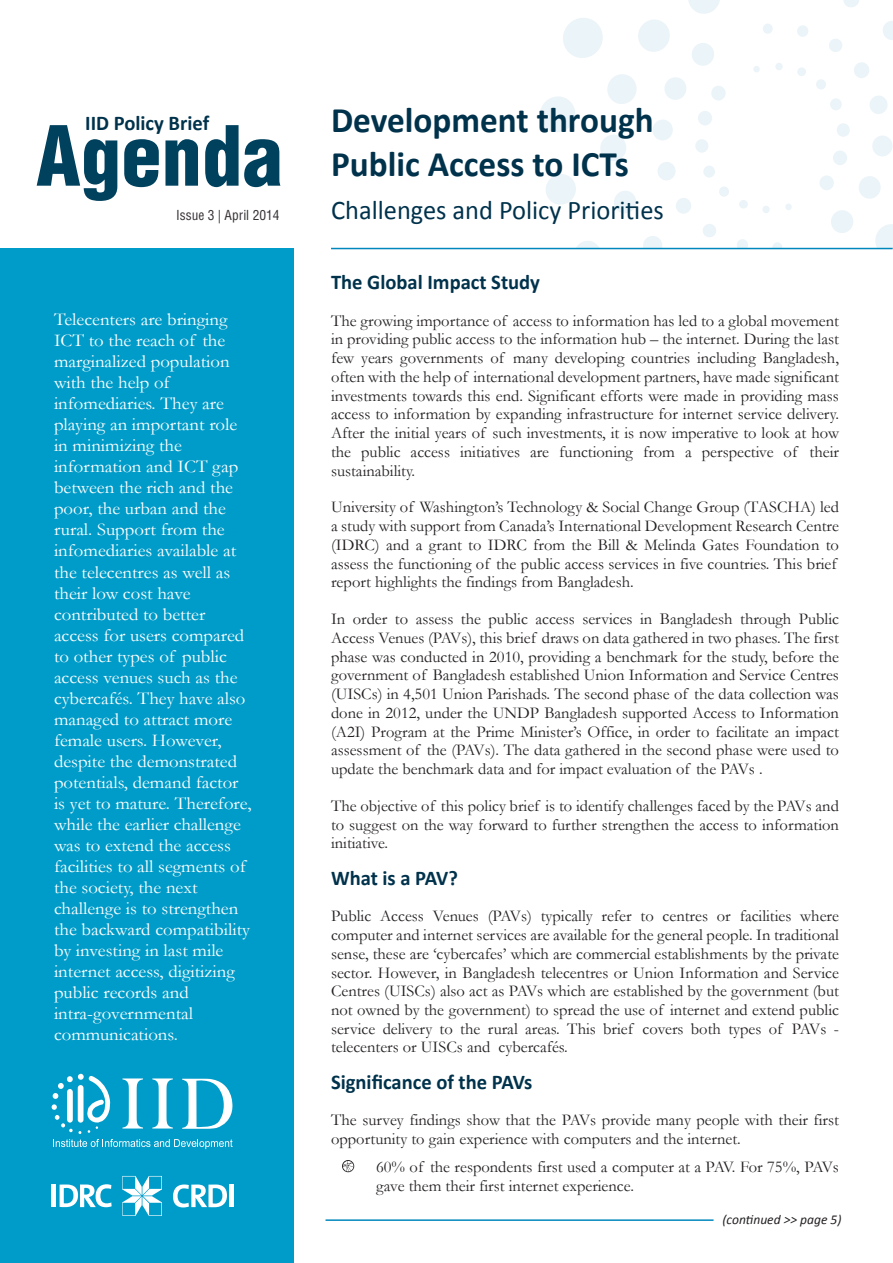
<style>
.page{position:relative;width:893px;height:1263px;background:#fff}
.page>*{position:absolute;margin:0;border:0;box-sizing:border-box;transform-origin:0 0}
.t1{font:900 condensed 80.7px "Helvetica";color:#00415e}
.t2{font:700 36px/43.2px "Calibri";color:#00324c}
.t3{font:27px "Calibri";color:#00324c}
.t4{font:700 21px "Calibri";color:#00324c}
.t5{font:18px/21px "Garamond";color:#fff;scale:1.04 1}
.t6{font:16.5px/18.8px "Garamond";color:#231f20;text-align:justify}
.t7{font:italic 13.5px "Calibri";color:#231f20}
.t8{font:condensed 13.5px "Helvetica";color:#373236}
</style>
<div class="page">
<div style="left:698px;top:111px;width:14px;height:14px;background:#ebf4f8;border-radius:50%"></div>
<div style="left:711px;top:86px;width:15px;height:15px;background:#ebf4f8;border-radius:50%"></div>
<div style="left:703px;top:166px;width:12px;height:12px;background:#ebf4f8;border-radius:50%"></div>
<div style="left:695px;top:139px;width:13px;height:14px;background:#ebf4f8;border-radius:50%"></div>
<div style="left:719px;top:186px;width:10px;height:11px;background:#ebf4f8;border-radius:50%"></div>
<div style="left:739px;top:200px;width:9px;height:9px;background:#ebf4f8;border-radius:50%"></div>
<div style="left:762px;top:206px;width:8px;height:7px;background:#ebf4f8;border-radius:50%"></div>
<div style="left:785px;top:204px;width:7px;height:6px;background:#ebf4f8;border-radius:50%"></div>
<div style="left:833px;top:151px;width:14px;height:14px;background:#ebf4f8;border-radius:50%"></div>
<div style="left:819px;top:175px;width:15px;height:15px;background:#ebf4f8;border-radius:50%"></div>
<div style="left:830px;top:98px;width:12px;height:12px;background:#ebf4f8;border-radius:50%"></div>
<div style="left:837px;top:123px;width:13px;height:14px;background:#ebf4f8;border-radius:50%"></div>
<div style="left:816px;top:79px;width:10px;height:11px;background:#ebf4f8;border-radius:50%"></div>
<div style="left:797px;top:67px;width:9px;height:9px;background:#ebf4f8;border-radius:50%"></div>
<div style="left:775px;top:63px;width:8px;height:7px;background:#ebf4f8;border-radius:50%"></div>
<div style="left:753px;top:66px;width:7px;height:6px;background:#ebf4f8;border-radius:50%"></div>
<svg style="left:540px;top:96px;width:35px;height:36px"></svg>
<svg style="left:563px;top:18px;width:40px;height:40px"></svg>
<svg style="left:546px;top:174px;width:30px;height:31px"></svg>
<svg style="left:575px;top:241px;width:25px;height:7px"></svg>
<svg style="left:638px;top:20px;width:32px;height:32px"></svg>
<svg style="left:688px;top:0;width:32px;height:14px"></svg>
<svg style="left:600px;top:135px;width:26px;height:26px"></svg>
<svg style="left:607px;top:74px;width:30px;height:30px"></svg>
<svg style="left:614px;top:191px;width:22px;height:22px"></svg>
<svg style="left:643px;top:236px;width:21px;height:12px"></svg>
<svg style="left:874px;top:224px;width:19px;height:24px"></svg>
<svg style="left:883px;top:21px;width:10px;height:19px"></svg>
<svg style="left:843px;top:0;width:16px;height:7px"></svg>
<svg style="left:664px;top:77px;width:22px;height:23px"></svg>
<svg style="left:692px;top:43px;width:22px;height:23px"></svg>
<svg style="left:658px;top:162px;width:18px;height:18px"></svg>
<svg style="left:653px;top:120px;width:20px;height:20px"></svg>
<svg style="left:676px;top:198px;width:15px;height:16px"></svg>
<svg style="left:703px;top:224px;width:13px;height:13px"></svg>
<svg style="left:736px;top:239px;width:12px;height:9px"></svg>
<svg style="left:772px;top:242px;width:11px;height:6px"></svg>
<svg style="left:859px;top:176px;width:22px;height:23px"></svg>
<svg style="left:831px;top:210px;width:22px;height:23px"></svg>
<svg style="left:870px;top:96px;width:18px;height:18px"></svg>
<svg style="left:872px;top:136px;width:21px;height:20px"></svg>
<svg style="left:854px;top:62px;width:15px;height:16px"></svg>
<svg style="left:829px;top:39px;width:13px;height:13px"></svg>
<svg style="left:797px;top:25px;width:11px;height:12px"></svg>
<svg style="left:763px;top:24px;width:10px;height:10px"></svg>
<div style="left:0;top:248px;width:293px;height:1015px;background:#009cc9"></div>
<svg style="left:52px;top:1074px;width:181px;height:75px"></svg>
<hr style="left:52px;top:1184px;width:4px;height:23px;background:#fff">
<svg style="left:60px;top:1184px;width:52px;height:23px"></svg>
<svg style="left:173px;top:1184px;width:54px;height:23px"></svg>
<hr style="left:229px;top:1184px;width:4px;height:23px;background:#fff">
<svg style="left:122px;top:1176px;width:40px;height:40px"></svg>
<hr style="left:326px;top:1219px;width:388px;height:2px;background:#0088bc">
<hr style="left:331px;top:248px;width:562px;height:1px;background:#0088bc">
<svg style="left:342px;top:1160px;width:12px;height:12px"></svg>
<h2 class="t2" style="left:331px;top:99px;width:324px">Development through<br>Public Access to ICTs</h2>
<p class="t4" style="left:85px;top:110px;width:126px">IID Policy Brief</p>
<h1 class="t1" style="left:36px;top:105px;width:248px">Agenda</h1>
<p class="t8" style="left:176px;top:206px;width:105px">Issue 3 | April 2014</p>
<h3 class="t3" style="left:331px;top:193px;width:334px">Challenges and Policy Priorities</h3>
<p class="t5" style="left:54px;top:309px;width:191px">Telecenters are bringing<br>ICT to the reach of the marginalized population with the help of infomediaries. They are playing an important role in minimizing the information and ICT gap between the rich and the poor, the urban and the rural. Support from the infomediaries available at the telecentres as well as their low cost have contributed to better access for users compared to other types of public access venues such as the cybercafés. They have also managed to attract more female users. However, despite the demonstrated potentials, demand factor is yet to mature. Therefore, while the earlier challenge was to extend the access facilities to all segments of the society, the next challenge is to strengthen the backward compatibility by investing in last mile internet access, digitizing public records and intra-governmental communications.</p>
<p class="t4" style="left:331px;top:269px;width:210px">The Global Impact Study</p>
<p class="t6" style="left:331px;top:311px;width:509px">The growing importance of access to information has led to a global movement in providing public access to the information hub – the internet. During the last few years governments of many developing countries including Bangladesh, often with the help of international development partners, have made significant investments towards this end. Significant efforts were made in providing mass access to information by expanding infrastructure for internet service delivery.<br>After the initial years of such investments, it is now imperative to look at how the public access initiatives are functioning from a perspective of their sustainability.</p>
<p class="t6" style="left:331px;top:497px;width:509px;text-align:left">University of Washington’s Technology &amp; Social Change Group (TASCHA) led a study with support from Canada’s International Development Research Centre (IDRC) and a grant to IDRC from the Bill &amp; Melinda Gates Foundation to assess the functioning of the public access services in five countries. This brief report highlights the findings from Bangladesh.</p>
<p class="t6" style="left:331px;top:609px;width:509px">In order to assess the public access services in Bangladesh through Public Access Venues (PAVs), this brief draws on data gathered in two phases. The first phase was conducted in 2010, providing a benchmark for the study, before the government of Bangladesh established Union Information and Service Centres (UISCs) in 4,501 Union Parishads. The second phase of the data collection was done in 2012, under the UNDP Bangladesh supported Access to Information (A2I) Program at the Prime Minister’s Office, in order to facilitate an impact assessment of the (PAVs). The data gathered in the second phase were used to update the benchmark data and for impact evaluation of the PAVs .</p>
<p class="t6" style="left:331px;top:796px;width:509px">The objective of this policy brief is to identify challenges faced by the PAVs and to suggest on the way forward to further strengthen the access to information initiative.</p>
<p class="t4" style="left:331px;top:864px;width:128px">What is a PAV?</p>
<p class="t6" style="left:331px;top:906px;width:509px">Public Access Venues (PAVs) typically refer to centres or facilities where computer and internet services are available for the general people. In traditional sense, these are ‘cybercafes’ which are commercial establishments by the private sector. However, in Bangladesh telecentres or Union Information and Service Centres (UISCs) also act as PAVs which are established by the government (but not owned by the government) to spread the use of internet and extend public service delivery to the rural areas. This brief covers both types of PAVs - telecenters or UISCs and cybercafés.</p>
<p class="t4" style="left:331px;top:1068px;width:203px">Significance of the PAVs</p>
<p class="t6" style="left:331px;top:1110px;width:509px">The survey findings show that the PAVs provide many people with their first opportunity to gain experience with computers and the internet.</p>
<p class="t6" style="left:376px;top:1157px;width:464px">60% of the respondents first used a computer at a PAV. For 75%, PAVs gave them their first internet experience.</p>
<p class="t7" style="left:722px;top:1210px;width:120px">(continued &gt;&gt; page 5)</p>
</div>
